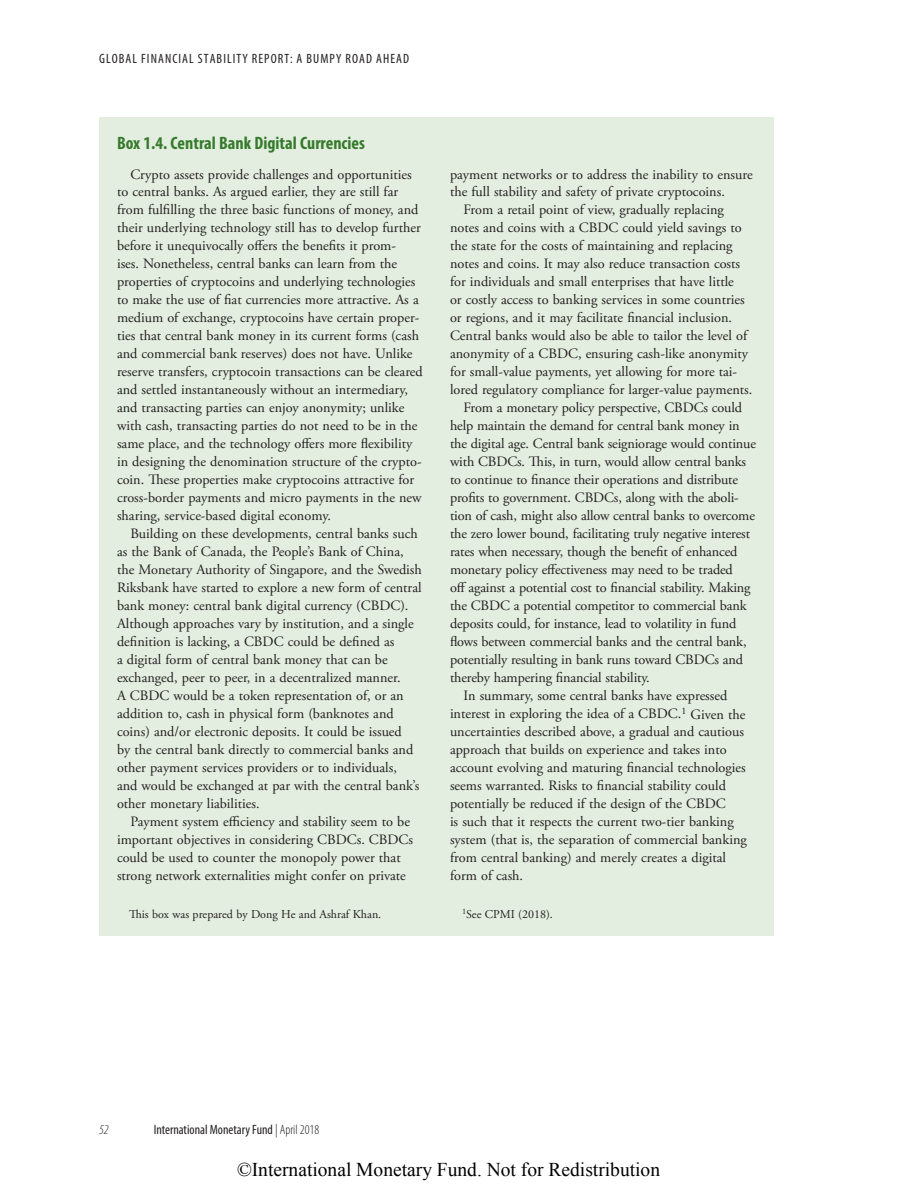
<style>
.page{position:relative;width:918px;height:1188px;background:#fff}
.page>*{position:absolute;margin:0;border:0;box-sizing:border-box;transform-origin:0 0}
.t1{font:19.5px "Times New Roman";color:#000}
.t2{font:700 condensed 18px "Myriad Pro";color:#357b2b}
.t3{font:14.25px/18px "Adobe Garamond Pro";color:#231f20}
.t4{font:condensed 13.5px "Myriad Pro";letter-spacing:.08em;color:#231f20}
.t5{font:condensed 13.5px "Myriad Pro";color:#231f20}
.t6{font:italic 300 condensed 13.5px "Myriad Pro";color:#231f20}
.t7{font:12px "Adobe Garamond Pro";color:#231f20}
.s1{font-weight:300}
</style>
<div class="page">
<div style="left:99px;top:117px;width:675px;height:819px;background:#e3ede0"></div>
<p class="t4" style="left:99px;top:50px;width:230px">GLOBAL FINANCIAL STABILITY REPORT: A Bumpy</p>
<p class="t4" style="left:345px;top:50px;width:65px">Road Ahead</p>
<p class="t2" style="left:117px;top:131px;width:249px">Box 1.4. Central Bank Digital Currencies</p>
<p class="t3" style="left:117px;top:165px;width:307px;text-indent:13px">Crypto assets provide challenges and opportunities to central banks. As argued earlier, they are still far from fulfilling the three basic functions of money, and their underlying technology still has to develop further before it unequivocally offers the benefits it prom-<br>ises. Nonetheless, central banks can learn from the properties of cryptocoins and underlying technologies to make the use of fiat currencies more attractive. As a medium of exchange, cryptocoins have certain proper&shy;ties that central bank money in its current forms (cash and commercial bank reserves) does not have. Unlike reserve transfers, cryptocoin transactions can be cleared and settled instantaneously without an intermediary, and transacting parties can enjoy anonymity; unlike with cash, transacting parties do not need to be in the same place, and the technology offers more flexibility in designing the denomination structure of the crypto&shy;coin. These properties make cryptocoins attractive for cross-border payments and micro payments in the new sharing, service-based digital economy.</p>
<p class="t3" style="left:117px;top:525px;width:306px;text-indent:13px">Building on these developments, central banks such as the Bank of Canada, the People’s Bank of China, the Monetary Authority of Singapore, and the Swedish Riksbank have started to explore a new form of central bank money: central bank digital currency (CBDC).<br>Although approaches vary by institution, and a single definition is lacking, a CBDC could be defined as<br>a digital form of central bank money that can be exchanged, peer to peer, in a decentralized manner.<br>A CBDC would be a token representation of, or an addition to, cash in physical form (banknotes and coins) and/or electronic deposits. It could be issued<br>by the central bank directly to commercial banks and other payment services providers or to individuals,<br>and would be exchanged at par with the central bank’s other monetary liabilities.</p>
<p class="t3" style="left:117px;top:813px;width:298px;text-indent:13px">Payment system efficiency and stability seem to be important objectives in considering CBDCs. CBDCs could be used to counter the monopoly power that strong network externalities might confer on private</p>
<p class="t7" style="left:129px;top:907px;width:254px">This box was prepared by Dong He and Ashraf Khan.</p>
<p class="t3" style="left:450px;top:165px;width:304px">payment networks or to address the inability to ensure</p>
<p class="t3" style="left:450px;top:183px;width:276px">the full stability and safety of private cryptocoins.</p>
<p class="t3" style="left:463px;top:201px;width:262px">From a retail point of view, gradually replacing</p>
<p class="t3" style="left:450px;top:219px;width:293px">notes and coins with a CBDC could yield savings to</p>
<p class="t3" style="left:450px;top:237px;width:284px">the state for the costs of maintaining and replacing</p>
<p class="t3" style="left:450px;top:255px;width:292px">notes and coins. It may also reduce transaction costs</p>
<p class="t3" style="left:450px;top:273px;width:285px">for individuals and small enterprises that have little</p>
<p class="t3" style="left:450px;top:291px;width:296px">or costly access to banking services in some countries</p>
<p class="t3" style="left:450px;top:309px;width:284px">or regions, and it may facilitate financial inclusion.</p>
<p class="t3" style="left:450px;top:327px;width:299px">Central banks would also be able to tailor the level of</p>
<p class="t3" style="left:450px;top:345px;width:300px">anonymity of a CBDC, ensuring cash-like anonymity</p>
<p class="t3" style="left:450px;top:363px;width:289px">for small-value payments, yet allowing for more tai-</p>
<p class="t3" style="left:450px;top:381px;width:304px">lored regulatory compliance for larger-value payments.</p>
<p class="t3" style="left:463px;top:399px;width:280px">From a monetary policy perspective, CBDCs could</p>
<p class="t3" style="left:450px;top:417px;width:291px">help maintain the demand for central bank money in</p>
<p class="t3" style="left:450px;top:435px;width:307px">the digital age. Central bank seigniorage would continue</p>
<p class="t3" style="left:450px;top:453px;width:298px">with CBDCs. This, in turn, would allow central banks</p>
<p class="t3" style="left:450px;top:471px;width:290px">to continue to finance their operations and distribute</p>
<p class="t3" style="left:450px;top:489px;width:290px">profits to government. CBDCs, along with the aboli-</p>
<p class="t3" style="left:450px;top:507px;width:307px">tion of cash, might also allow central banks to overcome</p>
<p class="t3" style="left:450px;top:525px;width:302px">the zero lower bound, facilitating truly negative interest</p>
<p class="t3" style="left:450px;top:543px;width:289px">rates when necessary, though the benefit of enhanced</p>
<p class="t3" style="left:450px;top:561px;width:284px">monetary policy effectiveness may need to be traded</p>
<p class="t3" style="left:450px;top:579px;width:302px">off against a potential cost to financial stability. Making</p>
<p class="t3" style="left:450px;top:597px;width:298px">the CBDC a potential competitor to commercial bank</p>
<p class="t3" style="left:450px;top:615px;width:288px">deposits could, for instance, lead to volatility in fund</p>
<p class="t3" style="left:450px;top:633px;width:298px">flows between commercial banks and the central bank,</p>
<p class="t3" style="left:450px;top:651px;width:295px">potentially resulting in bank runs toward CBDCs and</p>
<p class="t3" style="left:450px;top:669px;width:201px">thereby hampering financial stability.</p>
<p class="t3" style="left:463px;top:687px;width:265px">In summary, some central banks have expressed</p>
<p class="t3" style="left:450px;top:705px;width:297px">interest in exploring the idea of a CBDC.<sup>1</sup> Given the</p>
<p class="t3" style="left:450px;top:723px;width:296px">uncertainties described above, a gradual and cautious</p>
<p class="t3" style="left:450px;top:741px;width:278px">approach that builds on experience and takes into</p>
<p class="t3" style="left:450px;top:759px;width:297px">account evolving and maturing financial technologies</p>
<p class="t3" style="left:450px;top:777px;width:277px">seems warranted. Risks to financial stability could</p>
<p class="t3" style="left:450px;top:795px;width:277px">potentially be reduced if the design of the CBDC</p>
<p class="t3" style="left:450px;top:813px;width:285px">is such that it respects the current two-tier banking</p>
<p class="t3" style="left:450px;top:831px;width:298px">system (that is, the separation of commercial banking</p>
<p class="t3" style="left:450px;top:849px;width:278px">from central banking) and merely creates a digital</p>
<p class="t3" style="left:450px;top:867px;width:75px">form of cash.</p>
<p class="t7" style="left:462px;top:907px;width:92px"><sup>1</sup>See CPMI (2018).</p>
<p class="t6" style="left:99px;top:1121px;width:11px">52</p>
<p class="t5" style="left:154px;top:1121px;width:167px">International Monetary Fund <span class="s1">| April 2018</span></p>
<h1 class="t1" style="left:237px;top:1156px;width:425px">©International Monetary Fund. Not for Redistribution</h1>
</div>
